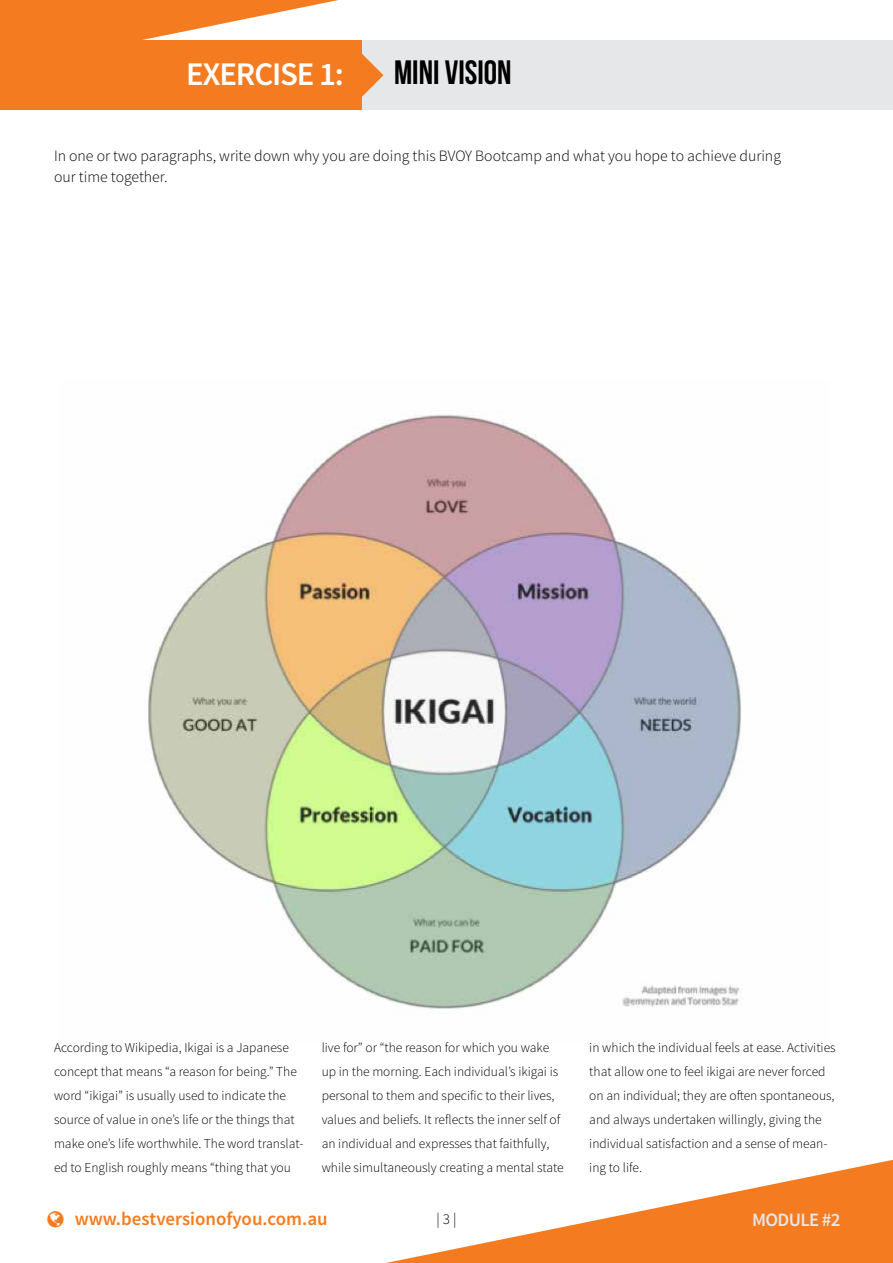
<style>
.page{position:relative;width:893px;height:1263px;background:#fff}
.page>*{position:absolute;margin:0;border:0;box-sizing:border-box;transform-origin:0 0}
.t1{font:33.75px "Bebas Neue";color:#000}
.t2{font:600 33px "Source Sans Pro";letter-spacing:-.035em;color:#fff}
.t3{font:600 18.9px "Source Sans Pro";color:#f47b20}
.t4{font:600 18.9px "Source Sans Pro";letter-spacing:-.035em;color:#e6e7e8}
.t5{font:300 15.75px/21px "Source Sans Pro";color:#000}
.t6{font:300 15px "Source Sans Pro";color:#000}
.t7{font:300 13.5px/24px "Source Sans Pro";color:#000}
</style>
<div class="page">
<svg style="left:0;top:0;width:338px;height:40px;fill:#f47b20"></svg>
<svg style="left:386px;top:1159px;width:507px;height:104px"></svg>
<img style="left:148px;top:414px;width:594px;height:595px">
<div style="left:0;top:40px;width:364px;height:69px;background:#f47b20"></div>
<div style="left:362px;top:40px;width:531px;height:69px;background:#e6e7e8"></div>
<svg style="left:362px;top:54px;width:21px;height:43px"></svg>
<h2 class="t2" style="left:186px;top:53px;width:159px">EXERCISE 1:</h2>
<h1 class="t1" style="left:394px;top:54px;width:119px">MINI VISION</h1>
<p class="t5" style="left:54px;top:145px;width:728px">In one or two paragraphs, write down why you are doing this BVOY Bootcamp and what you hope to achieve during our time together.</p>
<p class="t7" style="left:54px;top:1035px;width:251px">According to Wikipedia, Ikigai is a Japanese concept that means “a reason for being.” The word “ikigai” is usually used to indicate the source of value in one’s life or the things that make one’s life worthwhile. The word translat&shy;ed to English roughly means “thing that you</p>
<p class="t7" style="left:322px;top:1035px;width:244px">live for” or “the reason for which you wake up in the morning. Each individual’s ikigai is personal to them and specific to their lives, values and beliefs. It reflects the inner self of an individual and expresses that faithfully, while simultaneously creating a mental state</p>
<p class="t7" style="left:589px;top:1035px;width:248px">in which the individual feels at ease. Activities that allow one to feel ikigai are never forced on an individual; they are often spontaneous, and always undertaken willingly, giving the individual satisfaction and a sense of mean&shy;ing to life.</p>
<h3 class="t3" style="left:75px;top:1206px;width:255px">www.bestversionofyou.com.au</h3>
<p class="t6" style="left:436px;top:1210px;width:21px">| 3 |</p>
<h3 class="t4" style="left:752px;top:1207px;width:90px">MODULE #2</h3>
</div>
